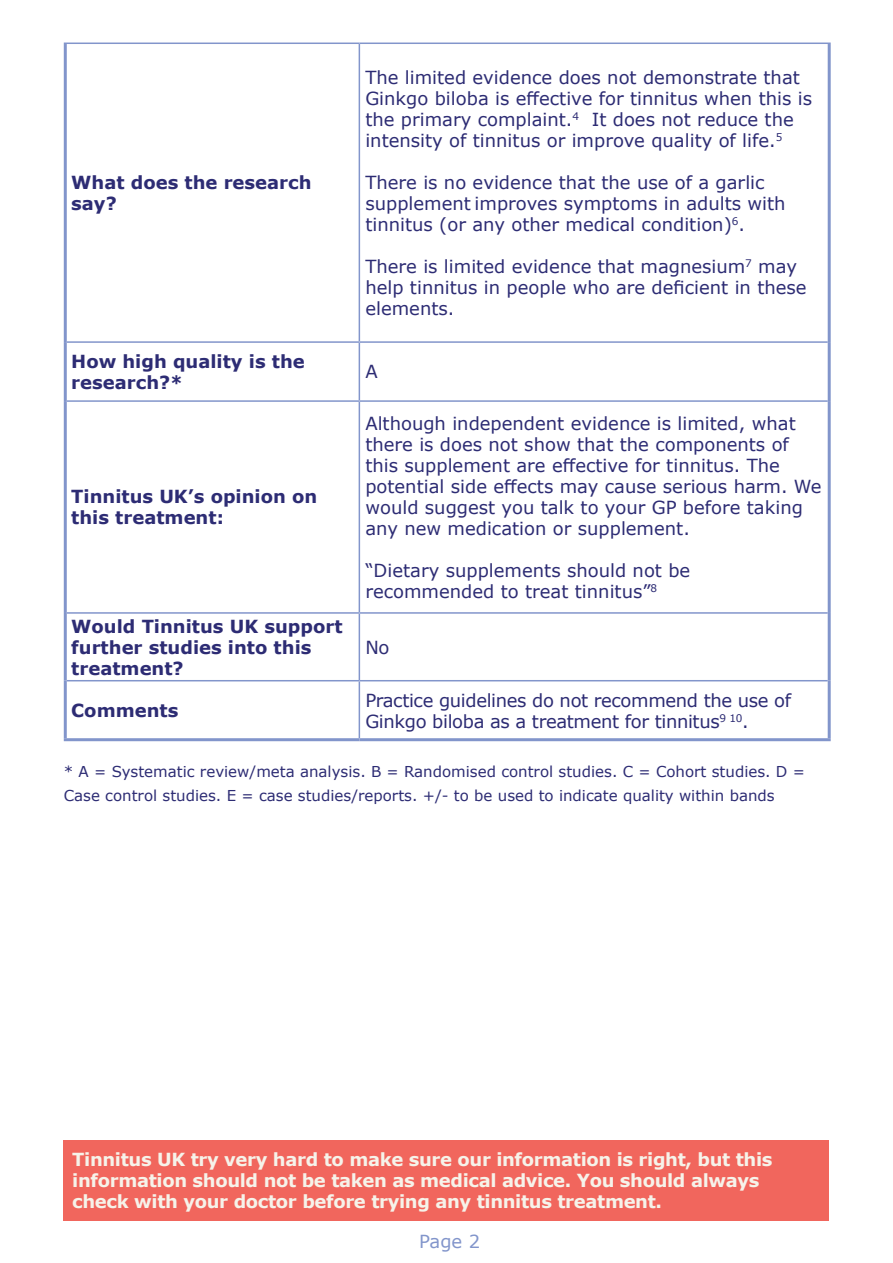
<style>
.page{position:relative;width:893px;height:1263px;background:#fff}
.page>*{position:absolute;margin:0;border:0;box-sizing:border-box;transform-origin:0 0}
.t1{font:18px/21px "Verdana";color:#2d2c74}
.t2{font:700 18px/21px "Verdana";letter-spacing:-.02em;color:#f6f3ea}
.t3{font:700 18px/21px "Verdana";color:#2d2c74}
.t4{font:18px/21px "Verdana";letter-spacing:-.02em;color:#2d2c74}
.t5{font:18px "Verdana";color:#8295cb}
.t6{font:15px/24px "Verdana";color:#2d2c74}
</style>
<div class="page">
<div style="left:64px;top:1140px;width:765px;height:80px;background:#f1665d"></div>
<hr style="left:359px;top:43px;width:472px;height:1px;background:#8295cb">
<hr style="left:359px;top:341px;width:469px;height:2px;background:#8295cb">
<hr style="left:828px;top:44px;width:3px;height:298px;background:#8295cb">
<hr style="left:828px;top:342px;width:3px;height:59px;background:#8295cb">
<hr style="left:359px;top:400px;width:469px;height:2px;background:#8295cb">
<hr style="left:359px;top:612px;width:469px;height:2px;background:#8295cb">
<hr style="left:828px;top:401px;width:3px;height:212px;background:#8295cb">
<hr style="left:64px;top:43px;width:295px;height:1px;background:#8295cb">
<hr style="left:359px;top:44px;width:1px;height:297px;background:#8295cb">
<hr style="left:67px;top:341px;width:292px;height:2px;background:#8295cb">
<hr style="left:359px;top:343px;width:1px;height:57px;background:#8295cb">
<hr style="left:64px;top:44px;width:3px;height:298px;background:#8295cb">
<hr style="left:64px;top:342px;width:3px;height:59px;background:#8295cb">
<hr style="left:67px;top:400px;width:292px;height:2px;background:#8295cb">
<hr style="left:359px;top:402px;width:1px;height:210px;background:#8295cb">
<hr style="left:67px;top:612px;width:292px;height:2px;background:#8295cb">
<hr style="left:359px;top:614px;width:1px;height:66px;background:#8295cb">
<hr style="left:359px;top:681px;width:1px;height:57px;background:#8295cb">
<hr style="left:64px;top:401px;width:3px;height:212px;background:#8295cb">
<hr style="left:64px;top:613px;width:3px;height:68px;background:#8295cb">
<hr style="left:828px;top:613px;width:3px;height:68px;background:#8295cb">
<hr style="left:64px;top:681px;width:3px;height:57px;background:#8295cb">
<hr style="left:828px;top:681px;width:3px;height:57px;background:#8295cb">
<hr style="left:64px;top:738px;width:295px;height:3px;background:#8295cb">
<hr style="left:359px;top:738px;width:472px;height:3px;background:#8295cb">
<hr style="left:67px;top:680px;width:292px;height:1px;background:#8295cb">
<hr style="left:359px;top:680px;width:469px;height:1px;background:#8295cb">
<p class="t3" style="left:71px;top:172px;width:242px">What does the research say?</p>
<p class="t1" style="left:365px;top:67px;width:448px">The limited evidence does not demonstrate that Ginkgo biloba is effective for tinnitus when this is the primary complaint.<sup>4</sup> It does not reduce the intensity of tinnitus or improve quality of life.<sup>5</sup></p>
<p class="t1" style="left:365px;top:172px;width:422px">There is no evidence that the use of a garlic supplement improves symptoms in adults with tinnitus (or any other medical condition)<sup>6</sup>.</p>
<p class="t1" style="left:365px;top:256px;width:443px">There is limited evidence that magnesium<sup>7</sup> may help tinnitus in people who are deficient in these elements.</p>
<p class="t3" style="left:71px;top:350px;width:235px">How high quality is the research?*</p>
<p class="t1" style="left:365px;top:361px;width:14px">A</p>
<p class="t3" style="left:71px;top:486px;width:247px">Tinnitus UK’s opinion on this treatment:</p>
<p class="t3" style="left:71px;top:615px;width:273px">Would Tinnitus UK support further studies into this treatment?</p>
<p class="t1" style="left:365px;top:413px;width:458px">Although independent evidence is limited, what there is does not show that the components of this supplement are effective for tinnitus. The potential side effects may cause serious harm. We would suggest you talk to your GP before taking any new medication or supplement.</p>
<p class="t1" style="left:365px;top:560px;width:326px">“Dietary supplements should not be recommended to treat tinnitus”<sup>8</sup></p>
<p class="t1" style="left:365px;top:636px;width:26px">No</p>
<p class="t3" style="left:71px;top:700px;width:109px">Comments</p>
<p class="t4" style="left:365px;top:689px;width:427px">Practice guidelines do not recommend the use of<br>Ginkgo biloba as a treatment for tinnitus<sup>9</sup> <sup>10</sup>.</p>
<p class="t6" style="left:64px;top:760px;width:743px">* A = Systematic review/meta analysis. B = Randomised control studies. C = Cohort studies. D =<br>Case control studies. E = case studies/reports. +/- to be used to indicate quality within bands</p>
<p class="t2" style="left:72px;top:1148px;width:702px">Tinnitus UK try very hard to make sure our information is right, but this information should not be taken as medical advice. You should always check with your doctor before trying any tinnitus treatment.</p>
<p class="t5" style="left:419px;top:1228px;width:62px">Page 2</p>
</div>
